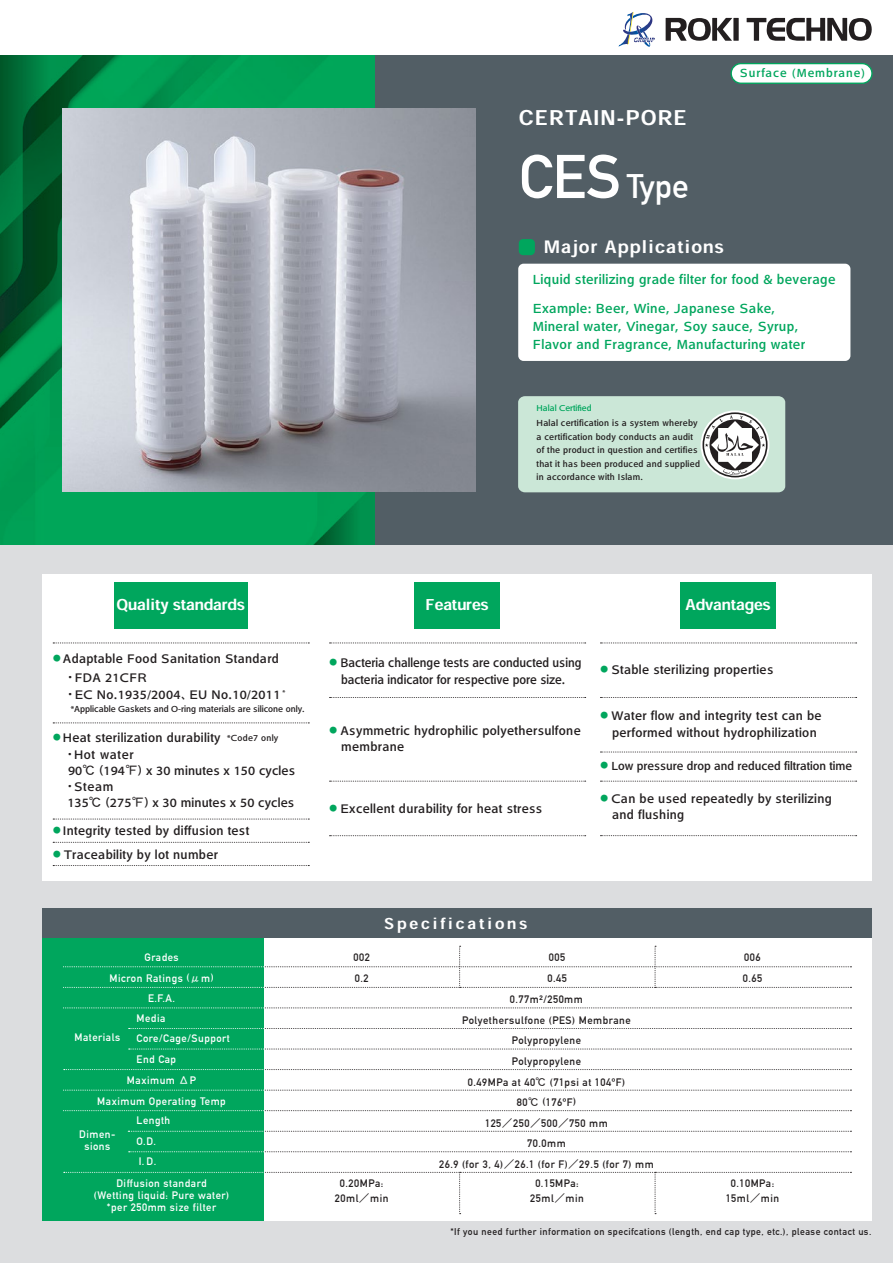
<style>
.page{position:relative;width:893px;height:1263px;background:#fff}
.page>*{position:absolute;margin:0;border:0;box-sizing:border-box;transform-origin:0 0}
.t1{font:700 33.3px "DIN Alternate";color:#fff}
.t2{font:20.25px "Heisei Kaku Go Std W7";letter-spacing:.05em;color:#fff}
.t3{font:16.95px "Heisei Kaku Go Std W7";letter-spacing:.075em;color:#fff}
.t4{font:14.85px "Heisei Kaku Go Std W7";color:#fff}
.t5{font:14.85px "Heisei Kaku Go Std W7";letter-spacing:.2em;color:#fff}
.t6{font:13.5px/28.7px "Heisei Kaku Go Std W5";letter-spacing:.025em;color:#00a65d}
.t7{font:12.75px/16.5px "Heisei Kaku Go Std W5";letter-spacing:.025em;color:#231f20}
.t8{font:12.75px/16.5px "Heisei Kaku Go Std W5";color:#231f20;text-align:center;scale:.95 1}
.t9{font:12px "Heisei Kaku Go Std W5";color:#231f20}
.t10{font:12px "Heisei Kaku Go Std W5";letter-spacing:.075em;color:#00a65d}
.t11{font:700 10.65px/20.5px "DIN Alternate";letter-spacing:.05em;color:#231f20;text-align:center}
.t12{font:700 10.65px/20.5px "DIN Alternate";letter-spacing:.05em;color:#fff;text-align:center}
.t13{font:700 9.6px "DIN Alternate";letter-spacing:.05em;color:#231f20}
.t14{font:9px/13.5px "Heisei Kaku Go Std W5";letter-spacing:.025em;color:#231f20}
.t15{font:9px "Heisei Kaku Go Std W5";color:#231f20}
.t16{font:8.7px "Heisei Kaku Go Std W5";color:#00a65d}
.s1{font-size:60.6px}
.s2{font-size:9px}
.s3{font-family:"Heisei Kaku Go Std W5";font-weight:400}
.s4{font-size:7.65px;color:#00a65d}
</style>
<div class="page">
<div style="left:0;top:544px;width:893px;height:719px;background:#dcdddf"></div>
<div style="left:43px;top:574px;width:829px;height:306px;background:#fff"></div>
<div style="left:374px;top:55px;width:519px;height:489px;background:#525e65"></div>
<img style="left:0;top:55px;width:374px;height:489px">
<img style="left:164px;top:491px;width:210px;height:53px">
<div style="left:519px;top:239px;width:16px;height:16px;background:#00a65d;border-radius:4px"></div>
<svg style="left:330px;top:697px;width:256px;height:1px"></svg>
<svg style="left:330px;top:781px;width:256px;height:1px"></svg>
<svg style="left:330px;top:643px;width:256px;height:1px"></svg>
<svg style="left:330px;top:835px;width:256px;height:1px"></svg>
<svg style="left:600px;top:752px;width:257px;height:1px"></svg>
<svg style="left:600px;top:643px;width:257px;height:1px"></svg>
<svg style="left:600px;top:697px;width:257px;height:1px"></svg>
<svg style="left:600px;top:835px;width:257px;height:1px"></svg>
<svg style="left:600px;top:781px;width:257px;height:1px"></svg>
<div style="left:43px;top:908px;width:829px;height:312px;background:#fff"></div>
<div style="left:43px;top:908px;width:829px;height:30px;background:#525e65"></div>
<div style="left:43px;top:938px;width:221px;height:282px;background:#00a65d"></div>
<svg style="left:64px;top:1007px;width:787px;height:1px"></svg>
<svg style="left:129px;top:1028px;width:722px;height:1px"></svg>
<svg style="left:129px;top:1049px;width:722px;height:1px"></svg>
<svg style="left:64px;top:1069px;width:787px;height:1px"></svg>
<svg style="left:64px;top:1090px;width:787px;height:1px"></svg>
<svg style="left:64px;top:1110px;width:787px;height:1px"></svg>
<svg style="left:127px;top:1131px;width:724px;height:1px"></svg>
<svg style="left:129px;top:1151px;width:722px;height:1px"></svg>
<svg style="left:64px;top:946px;width:787px;height:42px"></svg>
<svg style="left:64px;top:1172px;width:787px;height:42px"></svg>
<svg style="left:53px;top:643px;width:256px;height:1px"></svg>
<svg style="left:53px;top:723px;width:256px;height:1px"></svg>
<svg style="left:53px;top:819px;width:256px;height:1px"></svg>
<svg style="left:53px;top:842px;width:256px;height:1px"></svg>
<svg style="left:53px;top:865px;width:256px;height:1px"></svg>
<div style="left:731px;top:64px;width:141px;height:19px;background:#fff;border-radius:10px"></div>
<div style="left:730px;top:63px;width:143px;height:21px;border:1px solid #00a65d;border-radius:10px"></div>
<svg style="left:619px;top:12px;width:36px;height:35px"></svg>
<svg style="left:666px;top:18px;width:66px;height:23px"></svg>
<div style="left:733px;top:18px;width:6px;height:23px;background:#231f20"></div>
<svg style="left:747px;top:18px;width:125px;height:23px"></svg>
<div style="left:518px;top:264px;width:332px;height:97px;background:#fff;border-radius:5px"></div>
<img style="left:63px;top:108px;width:412px;height:383px">
<div style="left:518px;top:396px;width:267px;height:96px;background:#cbe7d7;border-radius:7px"></div>
<svg style="left:701px;top:410px;width:68px;height:69px"></svg>
<svg style="left:702px;top:412px;width:65px;height:65px"></svg>
<div style="left:114px;top:582px;width:133px;height:46px;background:#00a65d"></div>
<div style="left:415px;top:582px;width:85px;height:46px;background:#00a65d"></div>
<div style="left:680px;top:582px;width:96px;height:46px;background:#00a65d"></div>
<h2 class="t2" style="left:519px;top:105px;width:169px">CERTAIN-PORE</h2>
<h1 class="t1" style="left:519px;top:161px;width:171px"><span class="s1">CES</span> Type</h1>
<h3 class="t3" style="left:544px;top:237px;width:181px">Major Applications</h3>
<p class="t10" style="left:740px;top:66px;width:127px">Surface (Membrane)</p>
<p class="t6" style="left:533px;top:265px;width:304px">Liquid sterilizing grade filter for food &amp; beverage<br>Example: Beer, Wine, Japanese Sake,</p>
<p class="t6" style="left:533px;top:317px;width:274px;line-height:18px">Mineral water, Vinegar, Soy sauce, Syrup,<br>Flavor and Fragrance, Manufacturing water</p>
<p class="t16" style="left:537px;top:402px;width:57px">Halal Certified</p>
<p class="t14" style="left:537px;top:416px;width:165px">Halal certification is a system whereby a certification body conducts an audit of the product in question and certifies that it has been produced and supplied in accordance with Islam.</p>
<p class="t4" style="left:116px;top:596px;width:130px">Quality standards</p>
<p class="t4" style="left:426px;top:596px;width:65px">Features</p>
<p class="t4" style="left:685px;top:596px;width:87px">Advantages</p>
<p class="t7" style="left:53px;top:648px;width:227px;line-height:19.5px"><sup>●</sup> Adaptable Food Sanitation Standard　・FDA 21CFR</p>
<p class="t7" style="left:53px;top:686px;width:234px">　・EC No.1935/2004、EU No.10/2011 <sup>*</sup></p>
<p class="t15" style="left:71px;top:703px;width:236px">*Applicable Gaskets and O-ring materials are silicone only.</p>
<p class="t7" style="left:53px;top:729px;width:227px"><sup>●</sup> Heat sterilization durability <span class="s2">*Code7 only</span>　・Hot water</p>
<p class="t7" style="left:53px;top:762px;width:243px;text-indent:15px">90℃ (194℉) x 30 minutes x 150 cycles　・Steam</p>
<p class="t7" style="left:67px;top:794px;width:228px">135℃ (275℉) x 30 minutes x 50 cycles</p>
<p class="t7" style="left:53px;top:822px;width:198px"><sup>●</sup> Integrity tested by diffusion test</p>
<p class="t7" style="left:53px;top:846px;width:166px"><sup>●</sup> Traceability by lot number</p>
<p class="t12" style="left:109px;top:946px;width:106px">Grades<br>Micron Ratings (<span class="s3">μ</span>m)<br>E.F.A.</p>
<p class="t12" style="left:74px;top:1027px;width:47px">Materials</p>
<p class="t12" style="left:137px;top:1007px;width:95px;text-align:left">Media<br>Core/Cage/Support<br>End Cap</p>
<p class="t12" style="left:97px;top:1069px;width:130px">Maximum <span class="s3">Δ</span>P<br>Maximum Operating Temp</p>
<p class="t12" style="left:79px;top:1128px;width:38px;line-height:12px">Dimen&shy;sions</p>
<p class="t12" style="left:137px;top:1109px;width:35px;text-align:left">Length<br>O.D.<br>I. D.</p>
<p class="t12" style="left:94px;top:1176px;width:137px;line-height:12px">Diffusion standard<br>(Wetting liquid: Pure water) *per 250mm size filter</p>
<p class="t8" style="left:330px;top:654px;width:267px"><sup>●</sup> Bacteria challenge tests are conducted using bacteria indicator for respective pore size.</p>
<p class="t7" style="left:341px;top:722px;width:241px;text-indent:-12px"><sup>●</sup> Asymmetric hydrophilic polyethersulfone membrane</p>
<p class="t7" style="left:330px;top:800px;width:214px"><sup>●</sup> Excellent durability for heat stress</p>
<p class="t7" style="left:600px;top:661px;width:174px"><sup>●</sup> Stable sterilizing properties</p>
<p class="t7" style="left:600px;top:707px;width:223px;text-align:center"><sup>●</sup> Water flow and integrity test can be performed without hydrophilization</p>
<p class="t9" style="left:600px;top:758px;width:253px"><span class="s4">●</span> Low pressure drop and reduced filtration time</p>
<p class="t7" style="left:612px;top:790px;width:221px;text-indent:-12px"><sup>●</sup> Can be used repeatedly by sterilizing and flushing</p>
<p class="t11" style="left:353px;top:946px;width:18px;text-align:left">002<br>0.2</p>
<p class="t5" style="left:384px;top:915px;width:144px">Specifications</p>
<p class="t11" style="left:547px;top:946px;width:21px;text-align:left">005<br>0.45</p>
<p class="t11" style="left:743px;top:946px;width:21px;text-align:left">006<br>0.65</p>
<p class="t11" style="left:335px;top:1175px;width:55px;line-height:15px">0.20MPa:<br>20ml<span class="s3">／</span>min</p>
<p class="t11" style="left:439px;top:989px;width:216px">0.77m²/250mm<br>Polyethersulfone (PES) Membrane<br>Polypropylene<br>Polypropylene<br>0.49MPa at 40<span class="s3">℃</span> (71psi at 104ºF)<br>80<span class="s3">℃</span> (176ºF)<br>125<span class="s3">／</span>250<span class="s3">／</span>500<span class="s3">／</span>750 mm<br>70.0mm<br>26.9 (for 3, 4)<span class="s3">／</span>26.1 (for F)<span class="s3">／</span>29.5 (for 7) mm</p>
<p class="t11" style="left:530px;top:1175px;width:55px;line-height:15px">0.15MPa:<br>25ml<span class="s3">／</span>min</p>
<p class="t11" style="left:726px;top:1175px;width:55px;line-height:15px">0.10MPa:<br>15ml<span class="s3">／</span>min</p>
<p class="t13" style="left:450px;top:1224px;width:422px">*If you need further information on specifcations (length, end cap type, etc.), please contact us.</p>
</div>
